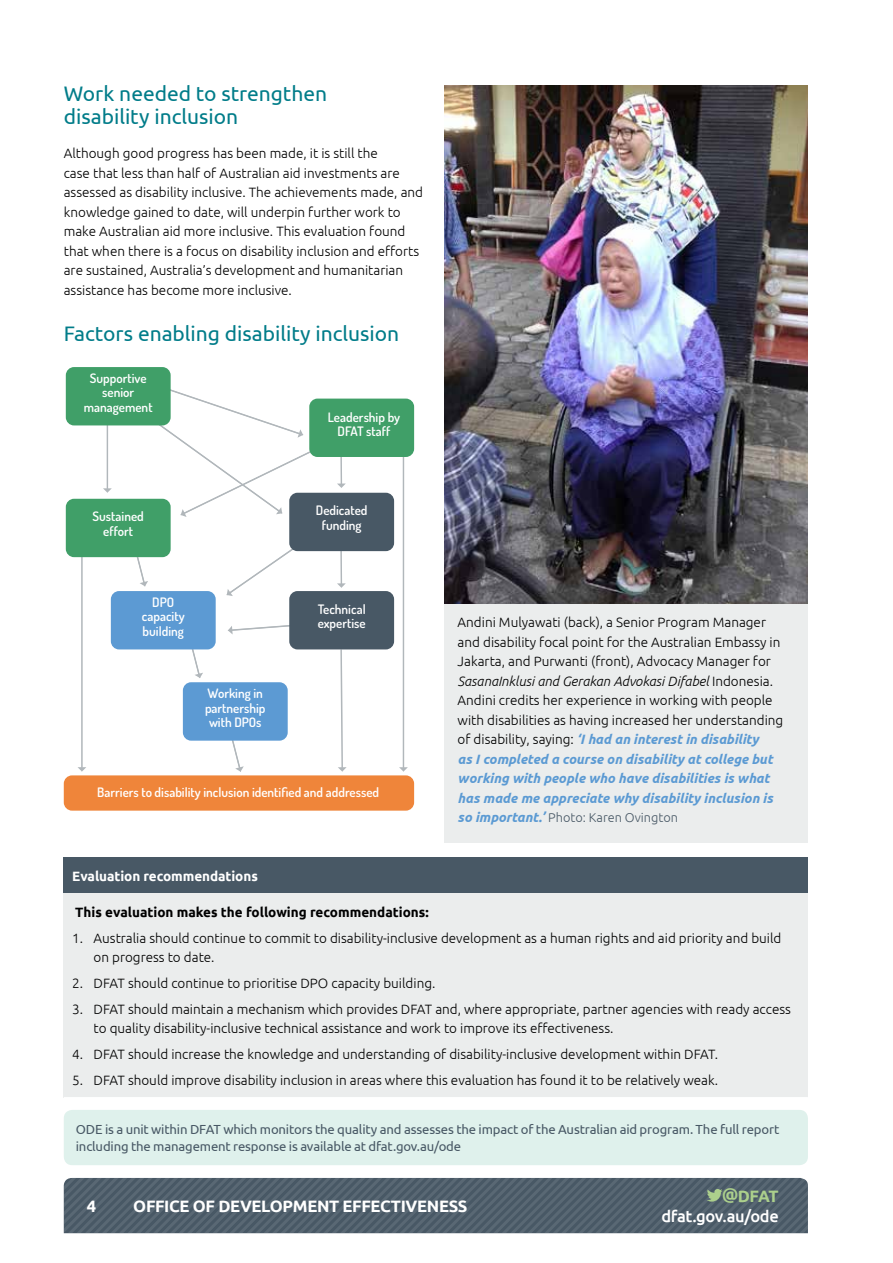
<style>
.page{position:relative;width:893px;height:1263px;background:#fff}
.page>*{position:absolute;margin:0;border:0;box-sizing:border-box;transform-origin:0 0}
.t1{font:21px/22.5px "Ubuntu";letter-spacing:-.005em;color:#007c89}
.t2{font:700 16.5px "Ubuntu";letter-spacing:-.02em;color:#fff}
.t3{font:500 16.5px "Ubuntu";letter-spacing:-.025em;color:#fff}
.t4{font:700 16.5px "Ubuntu";color:#acd08c}
.body_text{font:300 13.5px/19.5px "Ubuntu";color:#000}
.Recommendation_text{font:700 13.5px "Ubuntu";color:#000}
.Recomendations_heade{font:700 13.5px "Ubuntu";letter-spacing:-.005em;color:#fff}
.Body{font:13.2px/16.5px "Ubuntu";letter-spacing:-.01em;color:#485865}
.t5{font:600 13.05px/14.5px "Dosis";color:#fff;text-align:center}
.t6{font:300 12.75px "Ubuntu";color:#485865}
.s1{font-style:italic}
.s2{font-weight:700;font-style:italic;color:#5b9ad3}
.s3{font-weight:700;font-style:italic;font-size:13.5px;color:#5b9ad3}
</style>
<div class="page">
<svg style="left:64px;top:1178px;width:744px;height:55px;background:#50606c"></svg>
<div style="left:445px;top:604px;width:363px;height:239px;background:#ebeded"></div>
<div style="left:64px;top:857px;width:744px;height:36px;background:#485865"></div>
<div style="left:64px;top:893px;width:744px;height:205px;background:#ebeded"></div>
<hr style="left:64px;top:1097px;width:744px;height:1px;background:#fff">
<img style="left:445px;top:85px;width:363px;height:519px">
<svg style="left:337px;top:551px;width:9px;height:37px"></svg>
<svg style="left:337px;top:457px;width:9px;height:31px"></svg>
<hr style="left:81px;top:553px;width:2px;height:215px;background:#b1b7bb">
<svg style="left:78px;top:767px;width:8px;height:4px"></svg>
<hr style="left:403px;top:450px;width:1px;height:318px;background:#b1b7bb">
<svg style="left:399px;top:767px;width:9px;height:5px"></svg>
<svg style="left:228px;top:625px;width:61px;height:9px"></svg>
<svg style="left:227px;top:549px;width:72px;height:47px"></svg>
<svg style="left:338px;top:649px;width:9px;height:123px"></svg>
<svg style="left:232px;top:741px;width:12px;height:31px"></svg>
<svg style="left:189px;top:649px;width:14px;height:29px"></svg>
<svg style="left:135px;top:557px;width:13px;height:29px"></svg>
<div style="left:66px;top:499px;width:105px;height:58px;background:#409f68;border-radius:8px"></div>
<hr style="left:107px;top:419px;width:1px;height:70px;background:#b1b7bb">
<svg style="left:103px;top:488px;width:9px;height:5px"></svg>
<svg style="left:156px;top:389px;width:160px;height:128px"></svg>
<div style="left:64px;top:775px;width:350px;height:36px;background:#ef853a;border-radius:8px"></div>
<div style="left:289px;top:493px;width:105px;height:58px;background:#485865;border-radius:8px"></div>
<div style="left:289px;top:591px;width:105px;height:58px;background:#485865;border-radius:8px"></div>
<div style="left:111px;top:591px;width:105px;height:58px;background:#5c9ad3;border-radius:8px"></div>
<div style="left:183px;top:682px;width:105px;height:59px;background:#5c9ad3;border-radius:8px"></div>
<div style="left:309px;top:399px;width:105px;height:58px;background:#409f68;border-radius:8px"></div>
<div style="left:66px;top:367px;width:105px;height:58px;background:#409f68;border-radius:8px"></div>
<div style="left:64px;top:1110px;width:744px;height:55px;background:#dff1ec;border-radius:9px"></div>
<h2 class="t1" style="left:64px;top:82px;width:265px">Work needed to strengthen disability inclusion</h2>
<p class="body_text" style="left:64px;top:143px;width:361px">Although good progress has been made, it is still the<br>case that less than half of Australian aid investments are assessed as disability inclusive. The achievements made, and knowledge gained to date, will underpin further work to make Australian aid more inclusive. This evaluation found that when there is a focus on disability inclusion and efforts are sustained, Australia’s development and humanitarian assistance has become more inclusive.</p>
<h2 class="t1" style="left:64px;top:321px;width:337px">Factors enabling disability inclusion</h2>
<p class="t5" style="left:84px;top:371px;width:70px">Supportive senior management</p>
<p class="t5" style="left:93px;top:509px;width:53px">Sustained effort</p>
<p class="t5" style="left:142px;top:595px;width:44px">DPO capacity building</p>
<p class="t5" style="left:205px;top:686px;width:62px">Working in partnership with DPOs</p>
<p class="t5" style="left:328px;top:409px;width:74px">Leadership by<br>DFAT staff</p>
<p class="t5" style="left:316px;top:503px;width:53px">Dedicated funding</p>
<p class="t5" style="left:318px;top:601px;width:50px;text-align:left">Technical expertise</p>
<p class="t5" style="left:97px;top:785px;width:283px">Barriers to disability inclusion identified and addressed</p>
<p class="body_text" style="left:458px;top:612px;width:327px">Andini Mulyawati (back), a Senior Program Manager and disability focal point for the Australian Embassy in Jakarta, and Purwanti (front), Advocacy Manager for <span class="s1">SasanaInklusi and Gerakan Advokasi Difabel</span> Indonesia.<br>Andini credits her experience in working with people with disabilities as having increased her understanding of disability, saying: <span class="s2">‘I had an interest in disability<br>as I completed a course on disability at college but working with people who have disabilities is what has made me appreciate why disability inclusion is</span></p>
<p class="t6" style="left:458px;top:810px;width:222px"><span class="s3">so important.’</span> Photo: Karen Ovington</p>
<p class="Recomendations_heade" style="left:72px;top:868px;width:187px">Evaluation recommendations</p>
<p class="Recommendation_text" style="left:75px;top:904px;width:355px">This evaluation makes the following recommendations:</p>
<p class="body_text" style="left:94px;top:928px;width:689px;text-indent:-21px">1. Australia should continue to commit to disability-inclusive development as a human rights and aid priority and build on progress to date.</p>
<p class="body_text" style="left:72px;top:973px;width:365px">2. DFAT should continue to prioritise DPO capacity building.</p>
<p class="body_text" style="left:94px;top:999px;width:699px;text-indent:-21px">3. DFAT should maintain a mechanism which provides DFAT and, where appropriate, partner agencies with ready access to quality disability-inclusive technical assistance and work to improve its effectiveness.</p>
<p class="body_text" style="left:72px;top:1044px;width:647px">4. DFAT should increase the knowledge and understanding of disability-inclusive development within DFAT.</p>
<p class="body_text" style="left:72px;top:1070px;width:647px">5. DFAT should improve disability inclusion in areas where this evaluation has found it to be relatively weak.</p>
<p class="Body" style="left:76px;top:1121px;width:705px">ODE is a unit within DFAT which monitors the quality and assesses the impact of the Australian aid program. The full report including the management response is available at dfat.gov.au/ode</p>
<p class="t2" style="left:87px;top:1196px;width:11px">4</p>
<p class="t2" style="left:133px;top:1196px;width:336px">OFFICE OF DEVELOPMENT EFFECTIVENESS</p>
<p class="t4" style="left:722px;top:1186px;width:58px">@DFAT</p>
<p class="t3" style="left:661px;top:1205px;width:119px">dfat.gov.au/ode</p>
</div>
